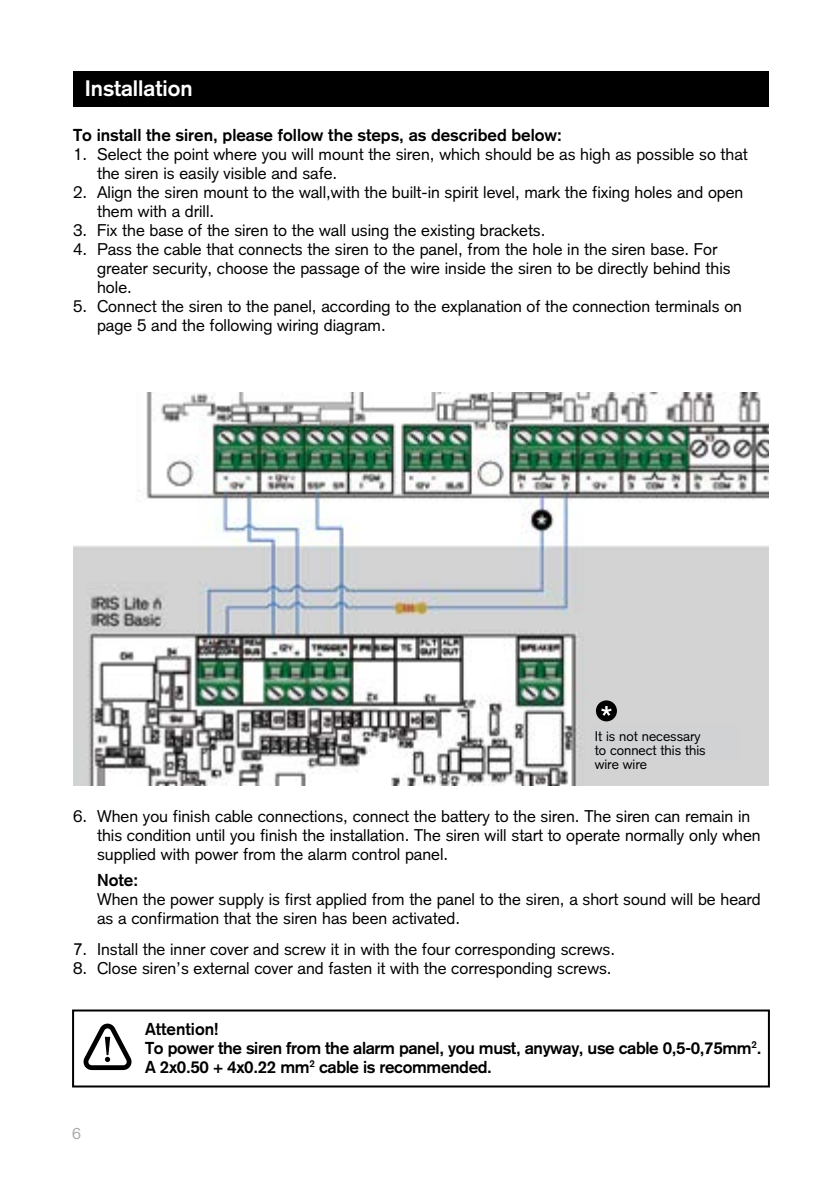
<style>
.page{position:relative;width:840px;height:1191px;background:#fff}
.page>*{position:absolute;margin:0;border:0;box-sizing:border-box;transform-origin:0 0}
.t1{font:700 22px "PF Akzidenz";color:#fff}
.t2{font:17px/19px "PF Akzidenz";color:#000}
.t3{font:700 17px/19px "PF Akzidenz";letter-spacing:-.02em;color:#000}
.t4{font:700 17px "PF Akzidenz";color:#000}
.t5{font:16px "PF Akzidenz";color:#a7a9ac}
.t6{font:14px/14px "PF Akzidenz";color:#000}
.t7{font:300 14px/14px "PF Akzidenz";letter-spacing:-.015em;color:#000}
</style>
<div class="page">
<div style="left:72px;top:1009px;width:697px;height:78px;border:2px solid #000"></div>
<div style="left:73px;top:71px;width:695px;height:36px;background:#000"></div>
<img style="left:73px;top:393px;width:695px;height:392px">
<div style="left:595px;top:700px;width:21px;height:21px;background:#000;border-radius:50%"></div>
<svg style="left:601px;top:706px;width:10px;height:9px"></svg>
<svg style="left:83px;top:1023px;width:49px;height:47px"></svg>
<div style="left:590px;top:726px;width:148px;height:34px;background:#d1d2d3"></div>
<p class="t1" style="left:85px;top:75px;width:109px">Installation</p>
<p class="t4" style="left:73px;top:125px;width:490px">To install the siren, please follow the steps, as described below:</p>
<p class="t2" style="left:97px;top:144px;width:651px;text-indent:-24px">1. Select the point where you will mount the siren, which should be as high as possible so that the siren is easily visible and safe.</p>
<p class="t2" style="left:97px;top:182px;width:647px;text-indent:-24px">2. Align the siren mount to the wall,with the built-in spirit level, mark the fixing holes and open them with a drill.</p>
<p class="t2" style="left:73px;top:220px;width:473px">3. Fix the base of the siren to the wall using the existing brackets.</p>
<p class="t2" style="left:97px;top:239px;width:634px;text-indent:-24px">4. Pass the cable that connects the siren to the panel, from the hole in the siren base. For greater security, choose the passage of the wire inside the siren to be directly behind this hole.</p>
<p class="t2" style="left:97px;top:296px;width:646px;text-indent:-24px">5. Connect the siren to the panel, according to the explanation of the connection terminals on page 5 and the following wiring diagram.</p>
<p class="t7" style="left:597px;top:728px;width:134px">Η γραμμή αυτή δεν είναι απαραίτητο να συνδεθεί.</p>
<p class="t6" style="left:594px;top:729px;width:112px">It is not necessary to connect this this wire wire</p>
<p class="t2" style="left:97px;top:806px;width:664px;text-indent:-24px">6. When you finish cable connections, connect the battery to the siren. The siren can remain in this condition until you finish the installation. The siren will start to operate normally only when supplied with power from the alarm control panel.</p>
<p class="t3" style="left:97px;top:870px;width:42px">Note:</p>
<p class="t2" style="left:97px;top:889px;width:664px">When the power supply is first applied from the panel to the siren, a short sound will be heard as a confirmation that the siren has been activated.</p>
<p class="t2" style="left:73px;top:939px;width:543px">7. Install the inner cover and screw it in with the four corresponding screws.</p>
<p class="t2" style="left:73px;top:958px;width:539px">8. Close siren’s external cover and fasten it with the corresponding screws.</p>
<p class="t5" style="left:72px;top:1124px;width:10px">6</p>
<p class="t3" style="left:145px;top:1019px;width:617px">Attention!<br>To power the siren from the alarm panel, you must, anyway, use cable 0,5-0,75mm<sup>2</sup>.<br>A 2x0.50 + 4x0.22 mm<sup>2</sup> cable is recommended.</p>
</div>
